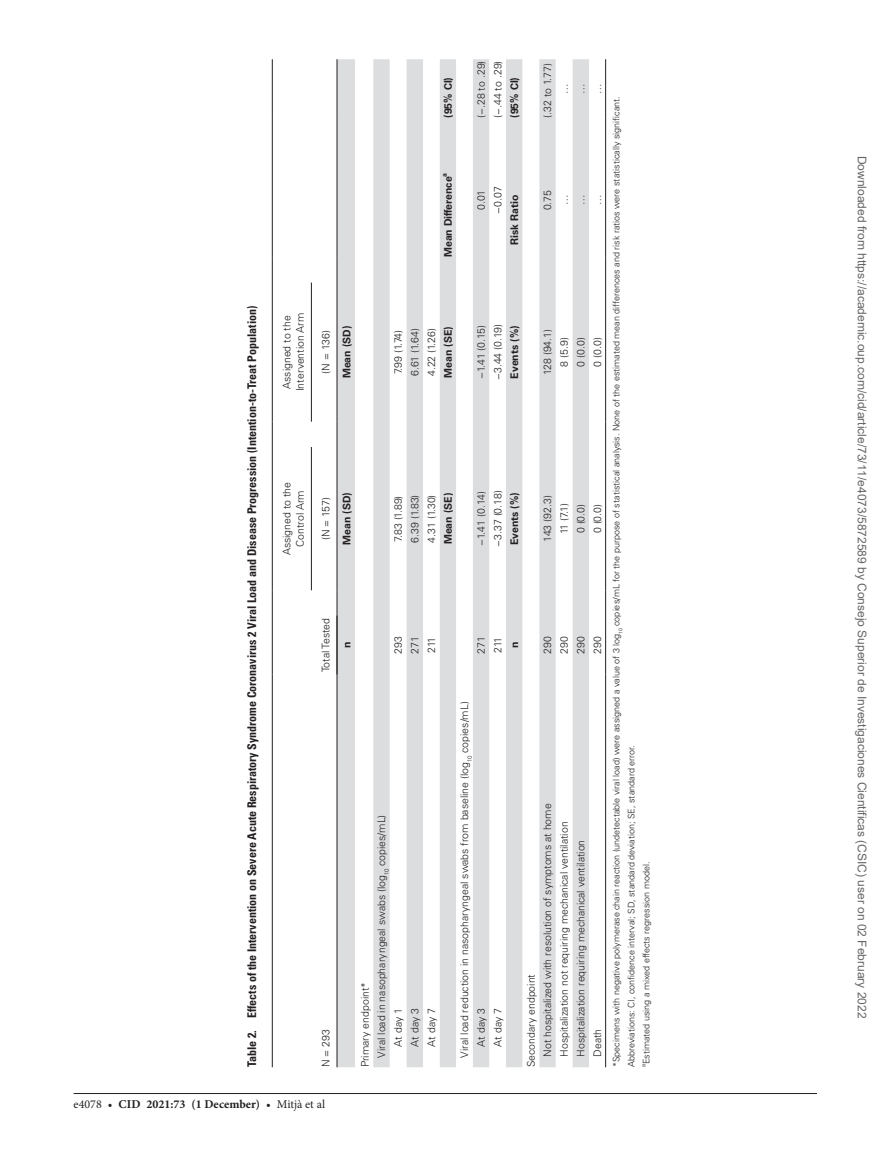
<style>
.page{position:relative;width:891px;height:1174px;background:#fff}
.page>*{position:absolute;margin:0;border:0;box-sizing:border-box;transform-origin:0 0}
.t1{font:12px "Arial";color:#666}
.t2{font:700 condensed 12px "Univers LT Std";color:#231f20}
.t3{font:700 12px "Minion Pro";color:#231f20}
.t4{font:300 10.5px/13.5px "Univers LT Std";color:#231f20}
.t5{font:700 10.5px "Univers LT Std";color:#231f20}
.t6{font:300 9px/15px "Univers LT Std";color:#231f20}
.t7{font:300 6px "Univers LT Std";color:#231f20}
.s1{font-weight:400}
</style>
<div class="page">
<hr style="left:74px;top:1093px;width:743px;height:1px;background:#231f20">
<svg style="left:310px;top:59px;width:27px;height:1008px"></svg>
<div style="left:338px;top:59px;width:17px;height:1008px;background:#dcdddf"></div>
<svg style="left:373px;top:59px;width:216px;height:1008px"></svg>
<hr style="left:272px;top:675px;width:1px;height:392px;background:#231f20">
<hr style="left:272px;top:590px;width:1px;height:85px;background:#231f20">
<hr style="left:272px;top:422px;width:1px;height:168px;background:#231f20">
<hr style="left:272px;top:257px;width:1px;height:165px;background:#231f20">
<hr style="left:272px;top:118px;width:1px;height:139px;background:#231f20">
<hr style="left:272px;top:59px;width:1px;height:59px;background:#231f20">
<hr style="left:337px;top:675px;width:1px;height:392px;background:#231f20">
<hr style="left:337px;top:590px;width:1px;height:85px;background:#231f20">
<hr style="left:337px;top:422px;width:1px;height:168px;background:#231f20">
<hr style="left:337px;top:257px;width:1px;height:165px;background:#231f20">
<hr style="left:337px;top:118px;width:1px;height:139px;background:#231f20">
<hr style="left:337px;top:59px;width:1px;height:59px;background:#231f20">
<hr style="left:605px;top:675px;width:1px;height:392px;background:#231f20">
<hr style="left:605px;top:590px;width:1px;height:85px;background:#231f20">
<hr style="left:605px;top:422px;width:1px;height:168px;background:#231f20">
<hr style="left:605px;top:257px;width:1px;height:165px;background:#231f20">
<hr style="left:605px;top:118px;width:1px;height:139px;background:#231f20">
<hr style="left:605px;top:59px;width:1px;height:59px;background:#231f20">
<hr style="left:311px;top:447px;width:1px;height:143px;background:#231f20">
<hr style="left:311px;top:283px;width:1px;height:139px;background:#231f20">
<p class="t2" style="left:245px;top:1067px;width:763px;rotate:-90deg">Table 2. Effects of the Intervention on Severe Acute Respiratory Syndrome Coronavirus 2 Viral Load and Disease Progression (Intention-to-Treat Population)</p>
<p class="t4" style="left:280px;top:391px;width:80px;rotate:-90deg">Assigned to the<br>Intervention Arm</p>
<p class="t4" style="left:280px;top:555px;width:75px;text-align:center;rotate:-90deg">Assigned to the<br>Control Arm</p>
<p class="t4" style="left:319px;top:374px;width:45px;rotate:-90deg">(N = 136)</p>
<p class="t4" style="left:319px;top:540px;width:45px;rotate:-90deg">(N = 157)</p>
<p class="t4" style="left:319px;top:672px;width:56px;rotate:-90deg">Total Tested</p>
<p class="t4" style="left:319px;top:1067px;width:39px;rotate:-90deg">N = 293</p>
<p class="t5" style="left:341px;top:378px;width:54px;rotate:-90deg">Mean (SD)</p>
<p class="t5" style="left:442px;top:118px;width:42px;rotate:-90deg">(95% CI)</p>
<p class="t5" style="left:442px;top:257px;width:86px;rotate:-90deg">Mean Difference<sup>a</sup></p>
<p class="t4" style="left:474px;top:118px;width:59px;rotate:-90deg">(−.28 to .29)</p>
<p class="t4" style="left:491px;top:118px;width:59px;rotate:-90deg">(−.44 to .29)</p>
<p class="t5" style="left:508px;top:118px;width:42px;rotate:-90deg">(95% CI)</p>
<p class="t4" style="left:541px;top:118px;width:56px;rotate:-90deg">(.32 to 1.77)</p>
<p class="t4" style="left:557px;top:94px;width:12px;rotate:-90deg">…</p>
<p class="t4" style="left:574px;top:94px;width:12px;rotate:-90deg">…</p>
<p class="t4" style="left:591px;top:94px;width:12px;rotate:-90deg">…</p>
<p class="t4" style="left:474px;top:210px;width:21px;rotate:-90deg">0.01</p>
<p class="t4" style="left:491px;top:214px;width:29px;rotate:-90deg">−0.07</p>
<p class="t5" style="left:508px;top:245px;width:52px;rotate:-90deg">Risk Ratio</p>
<p class="t4" style="left:541px;top:210px;width:22px;rotate:-90deg">0.75</p>
<p class="t4" style="left:557px;top:205px;width:12px;rotate:-90deg">…</p>
<p class="t4" style="left:574px;top:205px;width:12px;rotate:-90deg">…</p>
<p class="t4" style="left:591px;top:205px;width:12px;rotate:-90deg">…</p>
<p class="t4" style="left:391px;top:374px;width:46px;rotate:-90deg">7.99 (1.74)</p>
<p class="t4" style="left:408px;top:376px;width:50px;rotate:-90deg">6.61 (1.64)</p>
<p class="t5" style="left:442px;top:378px;width:53px;rotate:-90deg">Mean (SE)</p>
<p class="t4" style="left:425px;top:376px;width:50px;rotate:-90deg">4.22 (1.26)</p>
<p class="t4" style="left:474px;top:379px;width:56px;rotate:-90deg">−1.41 (0.15)</p>
<p class="t4" style="left:491px;top:380px;width:58px;rotate:-90deg">−3.44 (0.19)</p>
<p class="t5" style="left:508px;top:379px;width:54px;rotate:-90deg">Events (%)</p>
<p class="t4" style="left:541px;top:375px;width:48px;rotate:-90deg">128 (94.1)</p>
<p class="t4" style="left:557px;top:367px;width:31px;rotate:-90deg">8 (5.9)</p>
<p class="t4" style="left:574px;top:367px;width:31px;rotate:-90deg">0 (0.0)</p>
<p class="t4" style="left:591px;top:367px;width:31px;rotate:-90deg">0 (0.0)</p>
<p class="t5" style="left:341px;top:545px;width:54px;rotate:-90deg">Mean (SD)</p>
<p class="t4" style="left:391px;top:542px;width:47px;rotate:-90deg">7.83 (1.89)</p>
<p class="t4" style="left:408px;top:543px;width:50px;rotate:-90deg">6.39 (1.83)</p>
<p class="t5" style="left:442px;top:544px;width:53px;rotate:-90deg">Mean (SE)</p>
<p class="t4" style="left:425px;top:543px;width:50px;rotate:-90deg">4.31 (1.30)</p>
<p class="t4" style="left:474px;top:546px;width:56px;rotate:-90deg">−1.41 (0.14)</p>
<p class="t4" style="left:491px;top:547px;width:58px;rotate:-90deg">−3.37 (0.18)</p>
<p class="t5" style="left:508px;top:545px;width:54px;rotate:-90deg">Events (%)</p>
<p class="t4" style="left:541px;top:542px;width:48px;rotate:-90deg">143 (92.3)</p>
<p class="t4" style="left:557px;top:534px;width:33px;rotate:-90deg">11 (7.1)</p>
<p class="t4" style="left:574px;top:533px;width:31px;rotate:-90deg">0 (0.0)</p>
<p class="t4" style="left:591px;top:533px;width:31px;rotate:-90deg">0 (0.0)</p>
<p class="t5" style="left:341px;top:648px;width:8px;rotate:-90deg">n</p>
<p class="t4" style="left:391px;top:654px;width:19px;rotate:-90deg">293</p>
<p class="t4" style="left:408px;top:654px;width:19px;rotate:-90deg">271</p>
<p class="t4" style="left:425px;top:653px;width:18px;rotate:-90deg">211</p>
<p class="t4" style="left:375px;top:1058px;width:244px;rotate:-90deg">Viral load in nasopharyngeal swabs (log<sub>10</sub> copies/mL)</p>
<p class="t4" style="left:358px;top:1067px;width:87px;rotate:-90deg">Primary endpoint*</p>
<p class="t4" style="left:408px;top:1047px;width:40px;rotate:-90deg">At day 3</p>
<p class="t4" style="left:425px;top:1047px;width:40px;rotate:-90deg">At day 7</p>
<p class="t4" style="left:391px;top:1047px;width:40px;rotate:-90deg">At day 1</p>
<p class="t4" style="left:474px;top:654px;width:19px;rotate:-90deg">271</p>
<p class="t4" style="left:491px;top:653px;width:18px;rotate:-90deg">211</p>
<p class="t5" style="left:508px;top:648px;width:8px;rotate:-90deg">n</p>
<p class="t4" style="left:541px;top:654px;width:19px;rotate:-90deg">290</p>
<p class="t4" style="left:557px;top:654px;width:19px;rotate:-90deg">290</p>
<p class="t4" style="left:574px;top:654px;width:19px;rotate:-90deg">290</p>
<p class="t4" style="left:591px;top:654px;width:19px;rotate:-90deg">290</p>
<p class="t4" style="left:456px;top:1047px;width:347px;line-height:16.6px;text-indent:-11px;rotate:-90deg">Viral load reduction in nasopharyngeal swabs from baseline (log<sub>10</sub> copies/mL)<br>At day 3</p>
<p class="t4" style="left:491px;top:1046px;width:40px;rotate:-90deg">At day 7</p>
<p class="t4" style="left:523px;top:1057px;width:255px;line-height:16.6px;text-indent:-11px;rotate:-90deg">Secondary endpoint<br>Not hospitalized with resolution of symptoms at home</p>
<p class="t4" style="left:557px;top:1057px;width:237px;rotate:-90deg">Hospitalization not requiring mechanical ventilation</p>
<p class="t4" style="left:574px;top:1057px;width:219px;rotate:-90deg">Hospitalization requiring mechanical ventilation</p>
<p class="t4" style="left:591px;top:1057px;width:30px;rotate:-90deg">Death</p>
<p class="t6" style="left:609px;top:1067px;width:972px;rotate:-90deg">*Specimens with negative polymerase chain reaction (undetectable viral load) were assigned a value of 3 log<sub>10</sub> copies/mL for the purpose of statistical analysis. None of the estimated mean differences and risk ratios were statistically significant.<br>Abbreviations: CI, confidence interval; SD, standard deviation; SE, standard error.</p>
<p class="t6" style="left:639px;top:1064px;width:204px;rotate:-90deg">Estimated using a mixed effects regression model.</p>
<p class="t7" style="left:640px;top:1067px;width:4px;rotate:-90deg">a</p>
<p class="t3" style="left:74px;top:1095px;width:253px"><span class="s1">e4078 •</span> cid 2021:73 (1 December) <span class="s1">• Mitjà et al</span></p>
<p class="t1" style="left:866px;top:156px;width:864px;rotate:90deg">Downloaded from https://academic.oup.com/cid/article/73/11/e4073/5872589 by Consejo Superior de Investigaciones Cientificas (CSIC) user on 02 February 2022</p>
</div>
